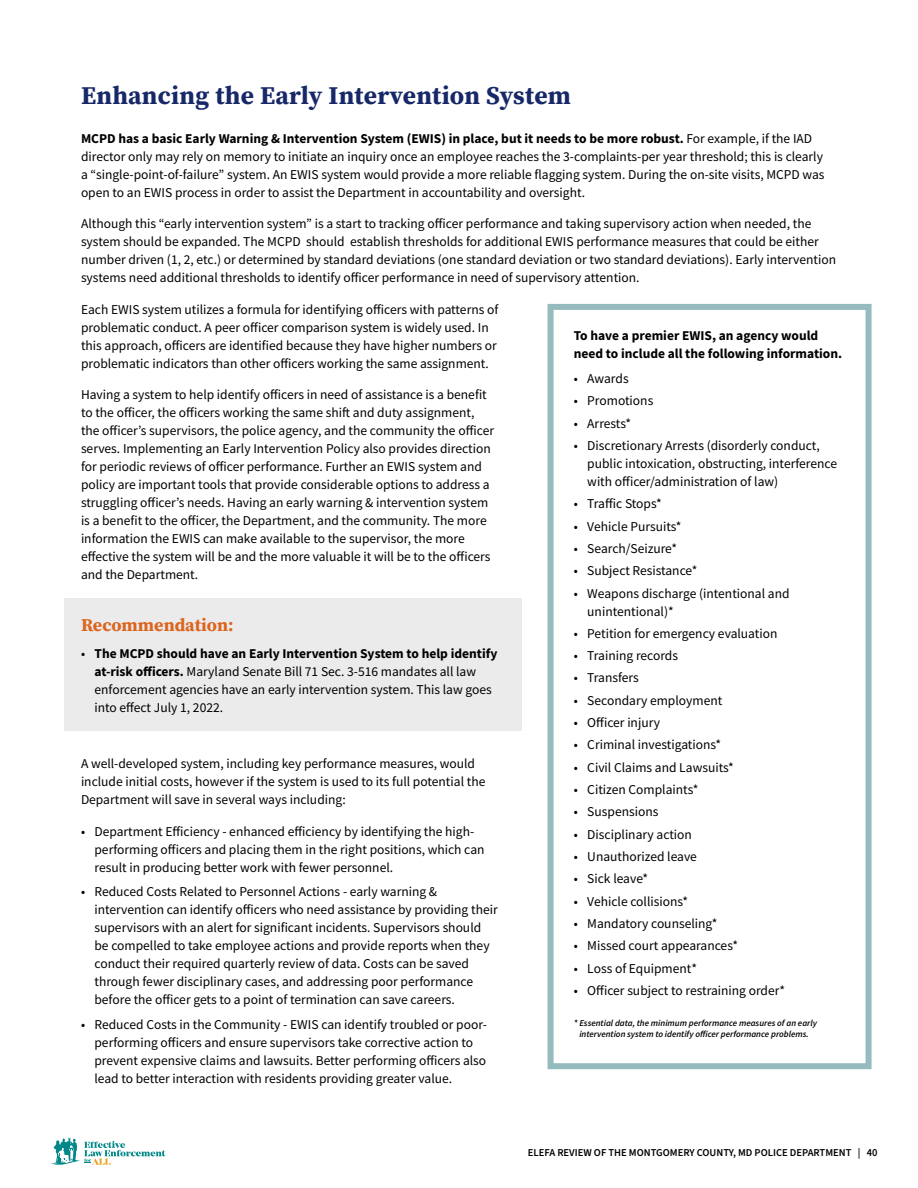
<style>
.page{position:relative;width:918px;height:1188px;background:#fff}
.page>*{position:absolute;margin:0;border:0;box-sizing:border-box;transform-origin:0 0}
.t1{font:700 25.5px "Source Serif Pro";letter-spacing:.01em;color:#162867}
.t2{font:700 18px "Source Serif Pro";color:#dc651e}
.t3{font:13.5px/18px "Source Sans Pro";color:#000}
.t4{font:700 13.5px/18px "Source Sans Pro";color:#000}
.t5{font:600 10.5px "Source Sans 3";color:#000}
.t6{font:italic 600 9px/10.8px "Source Sans Pro";color:#000;text-align:center}
.s1{font-weight:700}
</style>
<div class="page">
<svg style="left:51px;top:1137px;width:114px;height:28px"></svg>
<div style="left:65px;top:598px;width:788px;height:55px;background:#ebebec"></div>
<div style="left:65px;top:632px;width:788px;height:99px;background:#ebebec"></div>
<div style="left:522px;top:567px;width:139px;height:216px;background:#fff"></div>
<div style="left:551px;top:307px;width:318px;height:759px;background:#fff"></div>
<div style="left:548px;top:304px;width:324px;height:765px;border:6px solid #95bbbe"></div>
<h1 class="t1" style="left:81px;top:78px;width:492px">Enhancing the Early Intervention System</h1>
<p class="t3" style="left:81px;top:129px;width:745px"><span class="s1">MCPD has a basic Early Warning &amp; Intervention System (EWIS) in place, but it needs to be more robust.</span> For example, if the IAD director only may rely on memory to initiate an inquiry once an employee reaches the 3-complaints-per year threshold; this is clearly a “single-point-of-failure” system. An EWIS system would provide a more reliable flagging system. During the on-site visits, MCPD was open to an EWIS process in order to assist the Department in accountability and oversight.</p>
<p class="t3" style="left:81px;top:215px;width:757px">Although this “early intervention system” is a start to tracking officer performance and taking supervisory action when needed, the system should be expanded. The MCPD should establish thresholds for additional EWIS performance measures that could be either number driven (1, 2, etc.) or determined by standard deviations (one standard deviation or two standard deviations). Early intervention systems need additional thresholds to identify officer performance in need of supervisory attention.</p>
<p class="t3" style="left:81px;top:300px;width:419px">Each EWIS system utilizes a formula for identifying officers with patterns of problematic conduct. A peer officer comparison system is widely used. In this approach, officers are identified because they have higher numbers or problematic indicators than other officers working the same assignment.</p>
<p class="t3" style="left:81px;top:386px;width:415px">Having a system to help identify officers in need of assistance is a benefit to the officer, the officers working the same shift and duty assignment, the officer’s supervisors, the police agency, and the community the officer serves. Implementing an Early Intervention Policy also provides direction for periodic reviews of officer performance. Further an EWIS system and policy are important tools that provide considerable options to address a struggling officer’s needs. Having an early warning &amp; intervention system is a benefit to the officer, the Department, and the community. The more information the EWIS can make available to the supervisor, the more effective the system will be and the more valuable it will be to the officers and the Department.</p>
<h2 class="t2" style="left:81px;top:613px;width:154px">Recommendation:</h2>
<p class="t3" style="left:94px;top:644px;width:404px;text-indent:-14px">• <span class="s1">The MCPD should have an Early Intervention System to help identify at-risk officers.</span> Maryland Senate Bill 71 Sec. 3-516 mandates all law enforcement agencies have an early intervention system. This law goes into effect July 1, 2022.</p>
<p class="t4" style="left:574px;top:327px;width:270px">To have a premier EWIS, an agency would need to include all the following information.</p>
<p class="t3" style="left:574px;top:369px;width:56px">• Awards</p>
<p class="t3" style="left:574px;top:392px;width:81px">• Promotions</p>
<p class="t3" style="left:574px;top:414px;width:59px">• Arrests*</p>
<p class="t3" style="left:587px;top:436px;width:251px;text-indent:-14px">• Discretionary Arrests (disorderly conduct, public intoxication, obstructing, interference with officer/administration of law)</p>
<p class="t3" style="left:574px;top:495px;width:89px">• Traffic Stops*</p>
<p class="t3" style="left:574px;top:517px;width:109px">• Vehicle Pursuits*</p>
<p class="t3" style="left:574px;top:539px;width:105px">• Search/Seizure*</p>
<p class="t3" style="left:574px;top:562px;width:125px">• Subject Resistance*</p>
<p class="t3" style="left:587px;top:584px;width:204px;text-indent:-14px">• Weapons discharge (intentional and unintentional)*</p>
<p class="t3" style="left:574px;top:624px;width:205px">• Petition for emergency evaluation</p>
<p class="t3" style="left:574px;top:647px;width:106px">• Training records</p>
<p class="t3" style="left:574px;top:669px;width:67px">• Transfers</p>
<p class="t3" style="left:574px;top:691px;width:150px">• Secondary employment</p>
<p class="t3" style="left:574px;top:714px;width:88px">• Officer injury</p>
<p class="t3" style="left:574px;top:736px;width:149px">• Criminal investigations*</p>
<p class="t3" style="left:574px;top:758px;width:161px">• Civil Claims and Lawsuits*</p>
<p class="t3" style="left:574px;top:780px;width:126px">• Citizen Complaints*</p>
<p class="t3" style="left:574px;top:803px;width:86px">• Suspensions</p>
<p class="t3" style="left:574px;top:825px;width:120px">• Disciplinary action</p>
<p class="t3" style="left:574px;top:847px;width:125px">• Unauthorized leave</p>
<p class="t3" style="left:574px;top:870px;width:76px">• Sick leave*</p>
<p class="t3" style="left:574px;top:892px;width:116px">• Vehicle collisions*</p>
<p class="t3" style="left:574px;top:914px;width:145px">• Mandatory counseling*</p>
<p class="t3" style="left:574px;top:937px;width:166px">• Missed court appearances*</p>
<p class="t3" style="left:574px;top:959px;width:125px">• Loss of Equipment*</p>
<p class="t3" style="left:574px;top:981px;width:213px">• Officer subject to restraining order*</p>
<p class="t6" style="left:574px;top:1018px;width:245px">* Essential data, the minimum performance measures of an early intervention system to identify officer performance problems.</p>
<p class="t3" style="left:81px;top:755px;width:406px">A well-developed system, including key performance measures, would include initial costs, however if the system is used to its full potential the<br>Department will save in several ways including:</p>
<p class="t3" style="left:94px;top:822px;width:392px;text-indent:-14px">• Department Efficiency - enhanced efficiency by identifying the high&shy;performing officers and placing them in the right positions, which can result in producing better work with fewer personnel.</p>
<p class="t3" style="left:94px;top:883px;width:405px;text-indent:-14px">• Reduced Costs Related to Personnel Actions - early warning &amp; intervention can identify officers who need assistance by providing their supervisors with an alert for significant incidents. Supervisors should be compelled to take employee actions and provide reports when they conduct their required quarterly review of data. Costs can be saved through fewer disciplinary cases, and addressing poor performance before the officer gets to a point of termination can save careers.</p>
<p class="t3" style="left:94px;top:1015px;width:394px;text-indent:-14px">• Reduced Costs in the Community - EWIS can identify troubled or poor&shy;performing officers and ensure supervisors take corrective action to prevent expensive claims and lawsuits. Better performing officers also lead to better interaction with residents providing greater value.</p>
<p class="t5" style="left:528px;top:1145px;width:351px">ELEFA REVIEW OF THE MONTGOMERY COUNTY, MD POLICE DEPARTMENT | 40</p>
</div>
